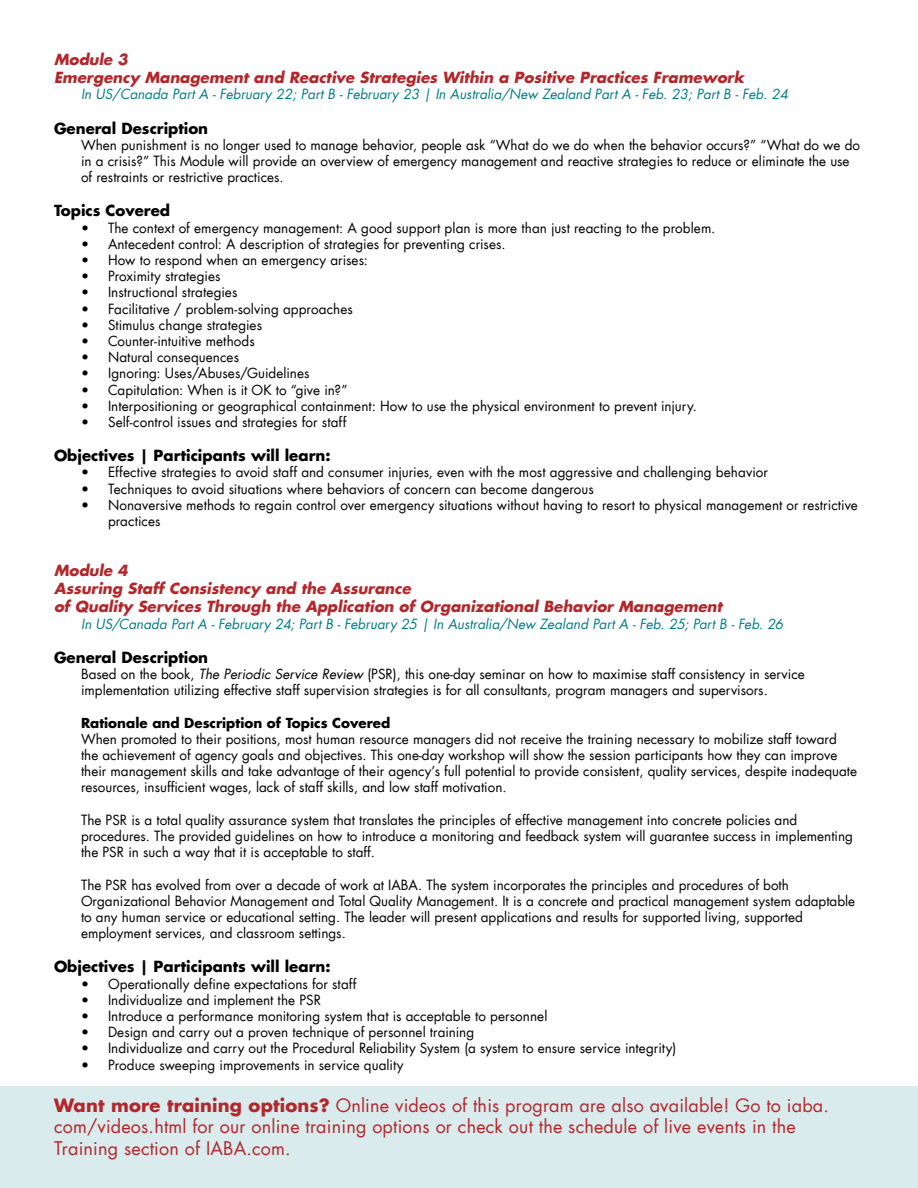
<style>
.page{position:relative;width:918px;height:1188px;background:#fff}
.page>*{position:absolute;margin:0;border:0;box-sizing:border-box;transform-origin:0 0}
.t1{font:18px/21.6px "Futura";letter-spacing:.01em;color:#b2272c}
.t2{font:italic 700 15px/18px "Futura";color:#b2272c}
.t3{font:700 15px "Futura";color:#000}
.t4{font:13.5px/16.2px "Futura";color:#000}
.t5{font:italic 13.5px "Futura";color:#007b85}
.t6{font:700 13.5px "Futura";color:#000}
.s1{font-style:italic}
.s2{font-weight:700}
</style>
<div class="page">
<div style="left:0;top:1086px;width:918px;height:102px;background:#d9ebed"></div>
<p class="t2" style="left:54px;top:50px;width:692px">Module 3<br>Emergency Management and Reactive Strategies Within a Positive Practices Framework</p>
<p class="t5" style="left:81px;top:86px;width:709px">In US/Canada Part A - February 22; Part B - February 23 | In Australia/New Zealand Part A - Feb. 23; Part B - Feb. 24</p>
<p class="t3" style="left:54px;top:118px;width:156px">General Description</p>
<p class="t4" style="left:81px;top:137px;width:781px">When punishment is no longer used to manage behavior, people ask “What do we do when the behavior occurs?” “What do we do in a crisis?” This Module will provide an overview of emergency management and reactive strategies to reduce or eliminate the use of restraints or restrictive practices.</p>
<p class="t3" style="left:54px;top:201px;width:118px">Topics Covered</p>
<p class="t4" style="left:81px;top:220px;width:636px">• The context of emergency management: A good support plan is more than just reacting to the problem.</p>
<p class="t4" style="left:81px;top:236px;width:426px">• Antecedent control: A description of strategies for preventing crises.</p>
<p class="t4" style="left:81px;top:252px;width:289px">• How to respond when an emergency arises:</p>
<p class="t4" style="left:81px;top:268px;width:141px">• Proximity strategies</p>
<p class="t4" style="left:81px;top:284px;width:158px">• Instructional strategies</p>
<p class="t4" style="left:81px;top:301px;width:273px">• Facilitative / problem-solving approaches</p>
<p class="t4" style="left:81px;top:317px;width:183px">• Stimulus change strategies</p>
<p class="t4" style="left:81px;top:333px;width:175px">• Counter-intuitive methods</p>
<p class="t4" style="left:81px;top:349px;width:160px">• Natural consequences</p>
<p class="t4" style="left:81px;top:365px;width:230px">• Ignoring: Uses/Abuses/Guidelines</p>
<p class="t4" style="left:81px;top:382px;width:268px">• Capitulation: When is it OK to “give in?”</p>
<p class="t4" style="left:81px;top:398px;width:617px">• Interpositioning or geographical containment: How to use the physical environment to prevent injury.</p>
<p class="t4" style="left:81px;top:414px;width:267px">• Self-control issues and strategies for staff</p>
<p class="t3" style="left:54px;top:446px;width:278px">Objectives | Participants will learn:</p>
<p class="t4" style="left:81px;top:464px;width:689px">• Effective strategies to avoid staff and consumer injuries, even with the most aggressive and challenging behavior</p>
<p class="t4" style="left:81px;top:481px;width:514px">• Techniques to avoid situations where behaviors of concern can become dangerous</p>
<p class="t4" style="left:108px;top:497px;width:751px;text-indent:-27px">• Nonaversive methods to regain control over emergency situations without having to resort to physical management or restrictive practices</p>
<p class="t2" style="left:54px;top:562px;width:670px">Module 4<br>Assuring Staff Consistency and the Assurance<br>of Quality Services Through the Application of Organizational Behavior Management</p>
<p class="t5" style="left:81px;top:615px;width:704px">In US/Canada Part A - February 24; Part B - February 25 | In Australia/New Zealand Part A - Feb. 25; Part B - Feb. 26</p>
<p class="t3" style="left:54px;top:647px;width:156px">General Description</p>
<p class="t4" style="left:81px;top:666px;width:725px">Based on the book, <span class="s1">The Periodic Service Review</span> (PSR), this one-day seminar on how to maximise staff consistency in service implementation utilizing effective staff supervision strategies is for all consultants, program managers and supervisors.</p>
<p class="t6" style="left:81px;top:714px;width:311px">Rationale and Description of Topics Covered</p>
<p class="t4" style="left:81px;top:731px;width:778px">When promoted to their positions, most human resource managers did not receive the training necessary to mobilize staff toward the achievement of agency goals and objectives. This one-day workshop will show the session participants how they can improve their management skills and take advantage of their agency’s full potential to provide consistent, quality services, despite inadequate resources, insufficient wages, lack of staff skills, and low staff motivation.</p>
<p class="t4" style="left:81px;top:812px;width:774px">The PSR is a total quality assurance system that translates the principles of effective management into concrete policies and procedures. The provided guidelines on how to introduce a monitoring and feedback system will guarantee success in implementing the PSR in such a way that it is acceptable to staff.</p>
<p class="t4" style="left:81px;top:877px;width:776px">The PSR has evolved from over a decade of work at IABA. The system incorporates the principles and procedures of both Organizational Behavior Management and Total Quality Management. It is a concrete and practical management system adaptable to any human service or educational setting. The leader will present applications and results for supported living, supported employment services, and classroom settings.</p>
<p class="t3" style="left:54px;top:957px;width:278px">Objectives | Participants will learn:</p>
<p class="t4" style="left:81px;top:976px;width:277px">• Operationally define expectations for staff</p>
<p class="t4" style="left:81px;top:992px;width:242px">• Individualize and implement the PSR</p>
<p class="t4" style="left:81px;top:1008px;width:468px">• Introduce a performance monitoring system that is acceptable to personnel</p>
<p class="t4" style="left:81px;top:1024px;width:395px">• Design and carry out a proven technique of personnel training</p>
<p class="t4" style="left:81px;top:1040px;width:597px">• Individualize and carry out the Procedural Reliability System (a system to ensure service integrity)</p>
<p class="t4" style="left:81px;top:1057px;width:324px">• Produce sweeping improvements in service quality</p>
<h1 class="t1" style="left:54px;top:1094px;width:777px"><span class="s2">Want more training options?</span> Online videos of this program are also available! Go to iaba. com/videos.html for our online training options or check out the schedule of live events in the<br>Training section of IABA.com.</h1>
</div>
